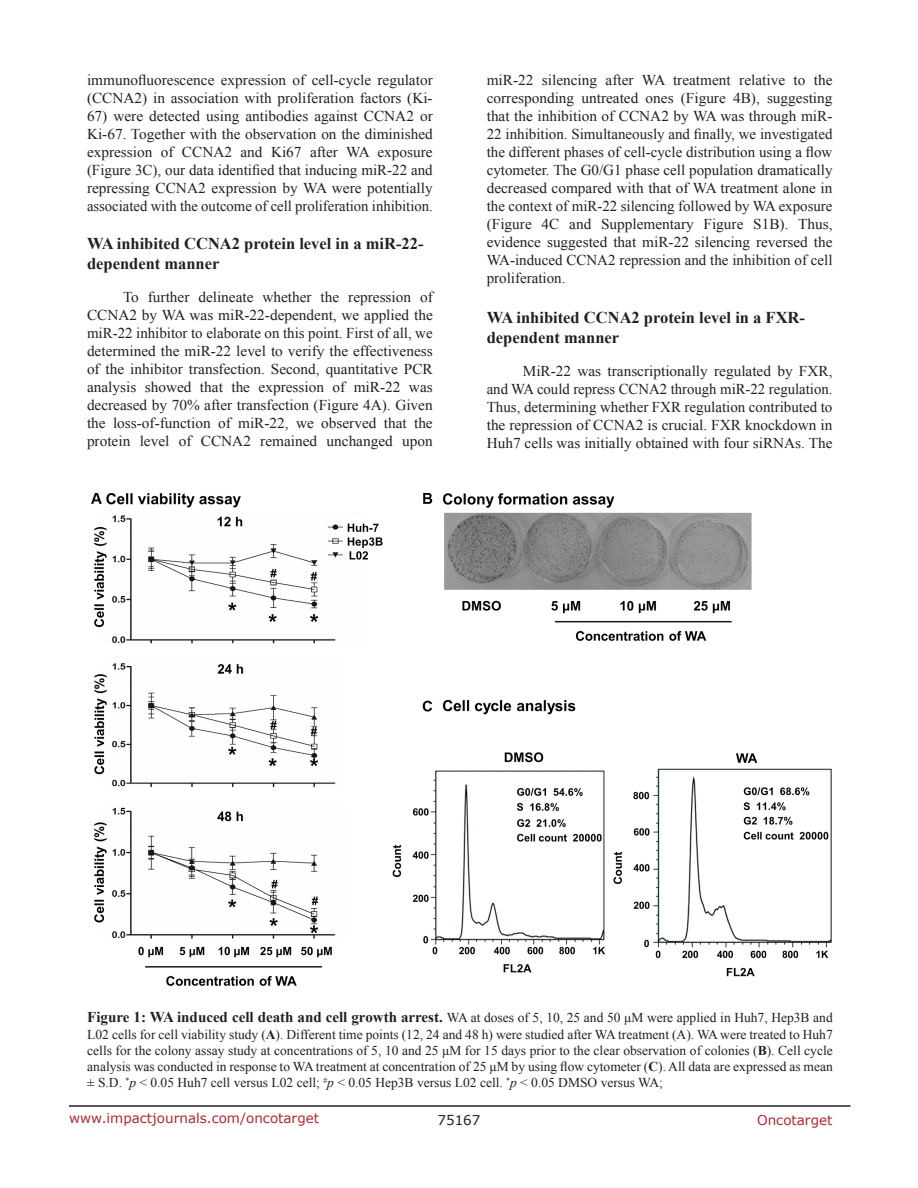
<style>
.page{position:relative;width:918px;height:1188px;background:#fff}
.page>*{position:absolute;margin:0;border:0;box-sizing:border-box;transform-origin:0 0}
.SubHeading_middle{font:700 16.5px/19.8px "Times New Roman";color:#231f20}
.BodyText{font:15px/18px "Times New Roman";color:#231f20;text-align:justify}
.FigureText{font:13.5px/16.2px "Times New Roman";color:#231f20;text-align:justify}
.t1{font:13.5px "Verdana";color:#ac2b31}
.t2{font:13.5px "Verdana";color:#231f20}
.s1{font-weight:700;font-size:15px}
.s2{font-weight:700}
.s3{font-style:italic}
</style>
<div class="page">
<hr style="left:69px;top:1105px;width:781px;height:2px;background:#231f20">
<img style="left:92px;top:494px;width:740px;height:491px">
<p class="BodyText" style="left:87px;top:71px;width:347px">immunofluorescence expression of cell-cycle regulator (CCNA2) in association with proliferation factors (Ki-</p>
<p class="BodyText" style="left:87px;top:107px;width:347px">67) were detected using antibodies against CCNA2 or Ki-67. Together with the observation on the diminished expression of CCNA2 and Ki67 after WA exposure (Figure 3C), our data identified that inducing miR-22 and repressing CCNA2 expression by WA were potentially associated with the outcome of cell proliferation inhibition.</p>
<p class="SubHeading_middle" style="left:87px;top:233px;width:338px">WA inhibited CCNA2 protein level in a miR-22- dependent manner</p>
<p class="BodyText" style="left:87px;top:288px;width:347px;text-indent:36px">To further delineate whether the repression of CCNA2 by WA was miR-22-dependent, we applied the miR-22 inhibitor to elaborate on this point. First of all, we determined the miR-22 level to verify the effectiveness of the inhibitor transfection. Second, quantitative PCR analysis showed that the expression of miR-22 was decreased by 70% after transfection (Figure 4A). Given the loss-of-function of miR-22, we observed that the protein level of CCNA2 remained unchanged upon</p>
<p class="BodyText" style="left:487px;top:71px;width:347px">miR-22 silencing after WA treatment relative to the corresponding untreated ones (Figure 4B), suggesting that the inhibition of CCNA2 by WA was through miR-22 inhibition. Simultaneously and finally, we investigated the different phases of cell-cycle distribution using a flow cytometer. The G0/G1 phase cell population dramatically decreased compared with that of WA treatment alone in the context of miR-22 silencing followed by WA exposure (Figure 4C and Supplementary Figure S1B). Thus, evidence suggested that miR-22 silencing reversed the WA-induced CCNA2 repression and the inhibition of cell proliferation.</p>
<p class="SubHeading_middle" style="left:487px;top:307px;width:320px">WA inhibited CCNA2 protein level in a FXR&shy;dependent manner</p>
<p class="BodyText" style="left:487px;top:361px;width:347px;text-indent:36px">MiR-22 was transcriptionally regulated by FXR, and WA could repress CCNA2 through miR-22 regulation.<br>Thus, determining whether FXR regulation contributed to the repression of CCNA2 is crucial. FXR knockdown in Huh7 cells was initially obtained with four siRNAs. The</p>
<p class="FigureText" style="left:87px;top:1010px;width:747px"><span class="s1">Figure 1: WA induced cell death and cell growth arrest.</span> WA at doses of 5, 10, 25 and 50 μM were applied in Huh7, Hep3B and L02 cells for cell viability study (<span class="s2">A</span>). Different time points (12, 24 and 48 h) were studied after WA treatment (A). WA were treated to Huh7 cells for the colony assay study at concentrations of 5, 10 and 25 μM for 15 days prior to the clear observation of colonies (<span class="s2">B</span>). Cell cycle analysis was conducted in response to WA treatment at concentration of 25 μM by using flow cytometer (<span class="s2">C</span>). All data are expressed as mean ± S.D. <sup>*</sup><span class="s3">p</span> &lt; 0.05 Huh7 cell versus L02 cell; <sup>#</sup><span class="s3">p</span> &lt; 0.05 Hep3B versus L02 cell. <sup>*</sup><span class="s3">p</span> &lt; 0.05 DMSO versus WA;</p>
<p class="t1" style="left:69px;top:1109px;width:252px">www.impactjournals.com/oncotarget</p>
<p class="t2" style="left:438px;top:1111px;width:44px">75167</p>
<p class="t1" style="left:757px;top:1111px;width:77px">Oncotarget</p>
</div>
